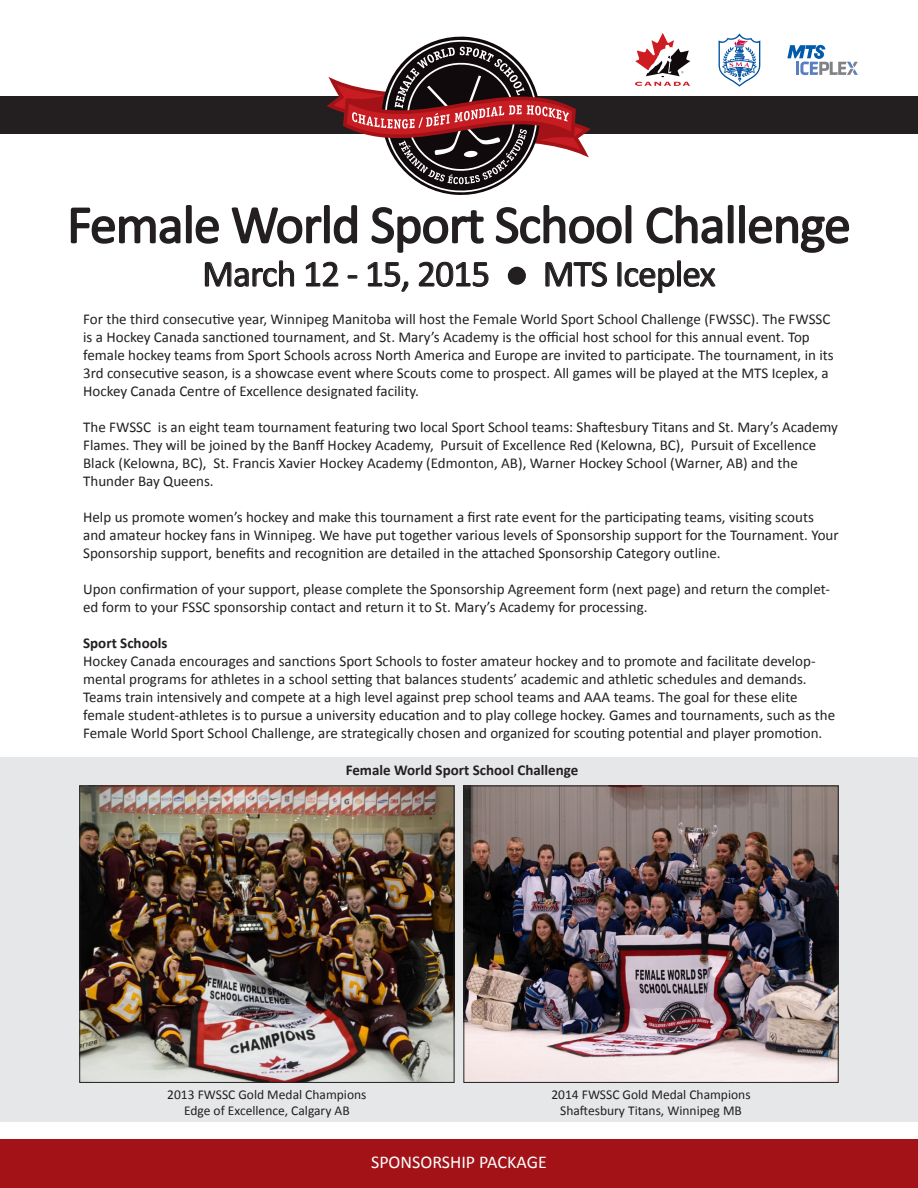
<style>
.page{position:relative;width:918px;height:1188px;background:#fff}
.page>*{position:absolute;margin:0;border:0;box-sizing:border-box;transform-origin:0 0}
.t1{font:54px "Calibri";letter-spacing:-.02em;color:#231f20}
.t2{font:37.05px "Calibri";letter-spacing:-.02em;color:#231f20}
.t3{font:18px "Calibri";color:#fff}
.t4{font:15px/18px "Calibri";color:#231f20}
.t5{font:700 15px "Calibri";color:#231f20}
.t6{font:13.5px/16.2px "Calibri";color:#231f20;text-align:center}
</style>
<div class="page">
<div style="left:0;top:757px;width:918px;height:365px;background:#e6e7e9"></div>
<img style="left:81px;top:788px;width:371px;height:293px">
<div style="left:79px;top:786px;width:375px;height:297px;border:1px solid #231f20"></div>
<img style="left:466px;top:788px;width:371px;height:293px">
<div style="left:464px;top:786px;width:375px;height:297px;border:1px solid #231f20"></div>
<div style="left:0;top:97px;width:918px;height:37px;background:#231f20"></div>
<div style="left:0;top:1140px;width:918px;height:48px;background:#a21217"></div>
<svg style="left:70px;top:33px;width:788px;height:261px"></svg>
<p class="t1" style="left:67px;top:190px;width:785px">Female World Sport School Challenge</p>
<p class="t2" style="left:202px;top:250px;width:289px">March 12 - 15, 2015</p>
<p class="t2" style="left:543px;top:250px;width:174px">MTS Iceplex</p>
<p class="t4" style="left:83px;top:310px;width:752px">For the third consecutive year, Winnipeg Manitoba will host the Female World Sport School Challenge (FWSSC). The FWSSC is a Hockey Canada sanctioned tournament, and St. Mary’s Academy is the official host school for this annual event. Top female hockey teams from Sport Schools across North America and Europe are invited to participate. The tournament, in its 3rd consecutive season, is a showcase event where Scouts come to prospect. All games will be played at the MTS Iceplex, a Hockey Canada Centre of Excellence designated facility.</p>
<p class="t4" style="left:83px;top:418px;width:756px">The FWSSC is an eight team tournament featuring two local Sport School teams: Shaftesbury Titans and St. Mary’s Academy Flames. They will be joined by the Banff Hockey Academy, Pursuit of Excellence Red (Kelowna, BC), Pursuit of Excellence Black (Kelowna, BC), St. Francis Xavier Hockey Academy (Edmonton, AB), Warner Hockey School (Warner, AB) and the Thunder Bay Queens.</p>
<p class="t4" style="left:83px;top:508px;width:757px">Help us promote women’s hockey and make this tournament a first rate event for the participating teams, visiting scouts and amateur hockey fans in Winnipeg. We have put together various levels of Sponsorship support for the Tournament. Your<br>Sponsorship support, benefits and recognition are detailed in the attached Sponsorship Category outline.</p>
<p class="t4" style="left:83px;top:580px;width:748px">Upon confirmation of your support, please complete the Sponsorship Agreement form (next page) and return the complet&shy;ed form to your FSSC sponsorship contact and return it to St. Mary’s Academy for processing.</p>
<p class="t5" style="left:83px;top:634px;width:86px">Sport Schools</p>
<p class="t4" style="left:83px;top:652px;width:753px">Hockey Canada encourages and sanctions Sport Schools to foster amateur hockey and to promote and facilitate develop&shy;mental programs for athletes in a school setting that balances students’ academic and athletic schedules and demands.<br>Teams train intensively and compete at a high level against prep school teams and AAA teams. The goal for these elite female student-athletes is to pursue a university education and to play college hockey. Games and tournaments, such as the Female World Sport School Challenge, are strategically chosen and organized for scouting potential and player promotion.</p>
<p class="t5" style="left:346px;top:761px;width:234px">Female World Sport School Challenge</p>
<p class="t6" style="left:167px;top:1086px;width:201px">2013 FWSSC Gold Medal Champions<br>Edge of Excellence, Calgary AB</p>
<p class="t6" style="left:551px;top:1086px;width:201px">2014 FWSSC Gold Medal Champions<br>Shaftesbury Titans, Winnipeg MB</p>
<p class="t3" style="left:371px;top:1151px;width:177px">SPONSORSHIP PACKAGE</p>
</div>
